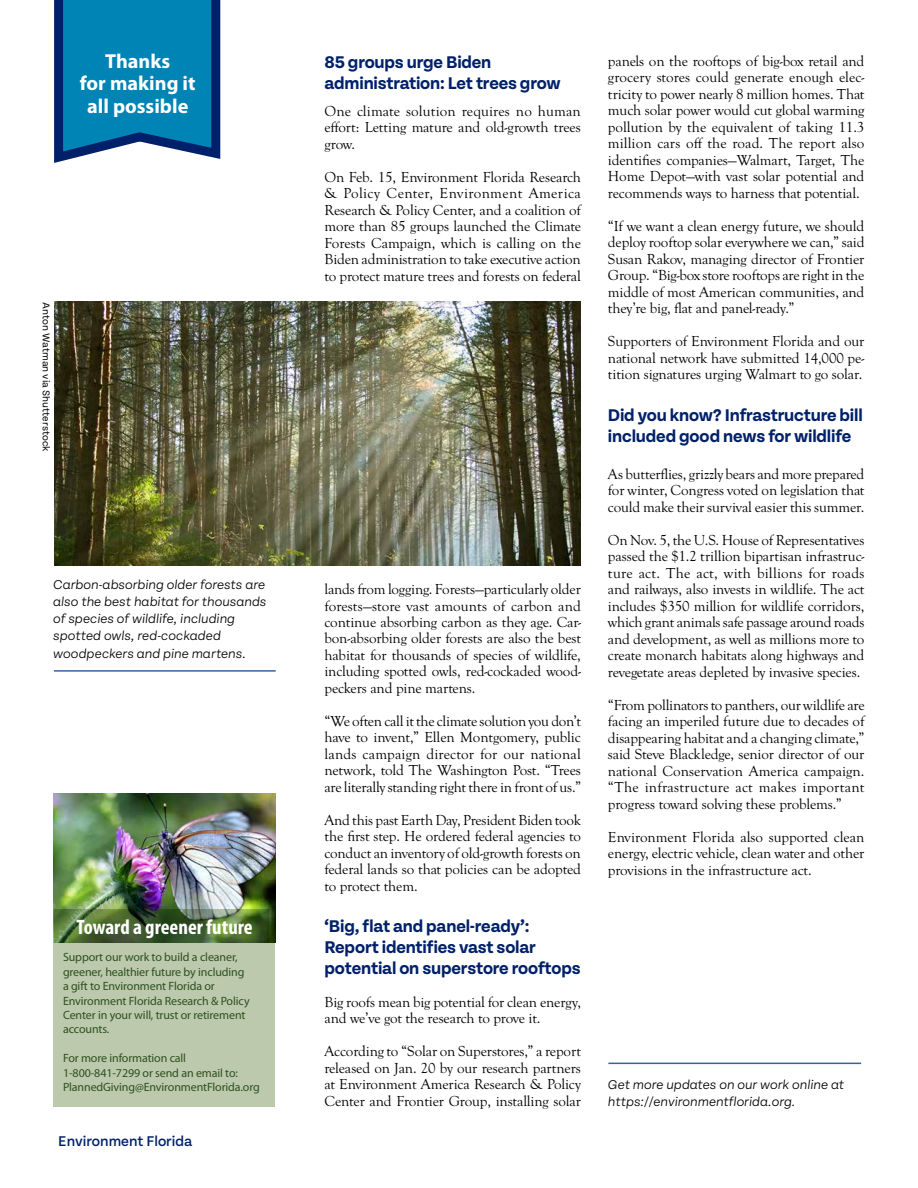
<style>
.page{position:relative;width:918px;height:1188px;background:#fff}
.page>*{position:absolute;margin:0;border:0;box-sizing:border-box;transform-origin:0 0}
.t1{font:700 condensed 21px "Myriad Pro";color:#fff}
.t2{font:700 20.25px/22.5px "Myriad Pro";color:#fff;text-align:center}
.t3{font:700 18px/21px "Tenon";letter-spacing:-.01em;color:#002169}
.t4{font:15px/16.5px "Goudy Old Sty";letter-spacing:-.01em;color:#000;text-align:justify}
.t5{font:500 15px "Tenon";color:#002169}
.t6{font:italic 300 13.5px/17.2px "Tenon";color:#000}
.t7{font:12px/14.4px "Myriad Pro";letter-spacing:-.01em;color:#2e5120}
.t8{font:10.5px "Tenon";color:#000}
</style>
<div class="page">
<div style="left:54px;top:794px;width:221px;height:313px;background:#bcc9ad"></div>
<img style="left:54px;top:794px;width:221px;height:149px">
<img style="left:54px;top:909px;width:214px;height:34px">
<svg style="left:54px;top:0;width:167px;height:163px;background:#137dae"></svg>
<hr style="left:608px;top:1063px;width:253px;height:1px;background:#3861a1">
<img style="left:54px;top:301px;width:527px;height:265px">
<hr style="left:54px;top:670px;width:222px;height:2px;background:#3861a1">
<h2 class="t2" style="left:80px;top:49px;width:117px">Thanks<br>for making it all possible</h2>
<p class="t8" style="left:52px;top:302px;width:151px;rotate:90deg">Anton Watman via Shutterstock</p>
<p class="t6" style="left:53px;top:576px;width:215px">Carbon-absorbing older forests are also the best habitat for thousands of species of wildlife, including spotted owls, red-cockaded woodpeckers and pine martens.</p>
<h1 class="t1" style="left:77px;top:914px;width:178px">Toward a greener future</h1>
<p class="t7" style="left:63px;top:950px;width:188px">Support our work to build a cleaner, greener, healthier future by including a gift to Environment Florida or<br>Environment Florida Research &amp; Policy<br>Center in your will, trust or retirement accounts.</p>
<p class="t7" style="left:63px;top:1051px;width:198px">For more information call<br>1-800-841-7299 or send an email to:<br>PlannedGiving@EnvironmentFlorida.org</p>
<p class="t5" style="left:58px;top:1133px;width:136px">Environment Florida</p>
<p class="t3" style="left:324px;top:52px;width:238px">85 groups urge Biden administration: Let trees grow</p>
<p class="t4" style="left:324px;top:103px;width:258px">One climate solution requires no human effort: Letting mature and old-growth trees grow.</p>
<p class="t4" style="left:324px;top:169px;width:258px">On Feb. 15, Environment Florida Research &amp; Policy Center, Environment America Research &amp; Policy Center, and a coalition of more than 85 groups launched the Climate Forests Campaign, which is calling on the Biden administration to take executive action to protect mature trees and forests on federal</p>
<p class="t4" style="left:324px;top:581px;width:258px">lands from logging. Forests—particularly older forests—store vast amounts of carbon and continue absorbing carbon as they age. Car&shy;bon-absorbing older forests are also the best habitat for thousands of species of wildlife, including spotted owls, red-cockaded wood&shy;peckers and pine martens.</p>
<p class="t4" style="left:324px;top:713px;width:258px">“We often call it the climate solution you don’t have to invent,” Ellen Montgomery, public lands campaign director for our national network, told The Washington Post. “Trees are literally standing right there in front of us.”</p>
<p class="t4" style="left:324px;top:812px;width:258px">And this past Earth Day, President Biden took the first step. He ordered federal agencies to conduct an inventory of old-growth forests on federal lands so that policies can be adopted to protect them.</p>
<p class="t3" style="left:324px;top:916px;width:258px">‘Big, flat and panel-ready’:<br>Report identifies vast solar potential on superstore rooftops</p>
<p class="t4" style="left:324px;top:994px;width:258px">Big roofs mean big potential for clean energy, and we’ve got the research to prove it.</p>
<p class="t4" style="left:324px;top:1043px;width:258px">According to “Solar on Superstores,” a report released on Jan. 20 by our research partners at Environment America Research &amp; Policy Center and Frontier Group, installing solar</p>
<p class="t4" style="left:608px;top:53px;width:258px">panels on the rooftops of big-box retail and grocery stores could generate enough elec&shy;tricity to power nearly 8 million homes. That much solar power would cut global warming pollution by the equivalent of taking 11.3 million cars off the road. The report also identifies companies—Walmart, Target, The Home Depot—with vast solar potential and recommends ways to harness that potential.</p>
<p class="t4" style="left:608px;top:218px;width:258px">“If we want a clean energy future, we should deploy rooftop solar everywhere we can,” said Susan Rakov, managing director of Frontier Group. “Big-box store rooftops are right in the middle of most American communities, and they’re big, flat and panel-ready.”</p>
<p class="t4" style="left:608px;top:334px;width:258px">Supporters of Environment Florida and our national network have submitted 14,000 pe&shy;tition signatures urging Walmart to go solar.</p>
<p class="t3" style="left:608px;top:405px;width:256px">Did you know? Infrastructure bill included good news for wildlife</p>
<p class="t4" style="left:608px;top:466px;width:258px">As butterflies, grizzly bears and more prepared for winter, Congress voted on legislation that could make their survival easier this summer.</p>
<p class="t4" style="left:608px;top:532px;width:258px">On Nov. 5, the U.S. House of Representatives passed the $1.2 trillion bipartisan infrastruc&shy;ture act. The act, with billions for roads and railways, also invests in wildlife. The act includes $350 million for wildlife corridors, which grant animals safe passage around roads and development, as well as millions more to create monarch habitats along highways and revegetate areas depleted by invasive species.</p>
<p class="t4" style="left:608px;top:697px;width:258px">“From pollinators to panthers, our wildlife are facing an imperiled future due to decades of disappearing habitat and a changing climate,” said Steve Blackledge, senior director of our national Conservation America campaign. “The infrastructure act makes important progress toward solving these problems.”</p>
<p class="t4" style="left:608px;top:829px;width:258px">Environment Florida also supported clean energy, electric vehicle, clean water and other provisions in the infrastructure act.</p>
<p class="t6" style="left:608px;top:1076px;width:238px">Get more updates on our work online at https://environmentflorida.org.</p>
</div>
